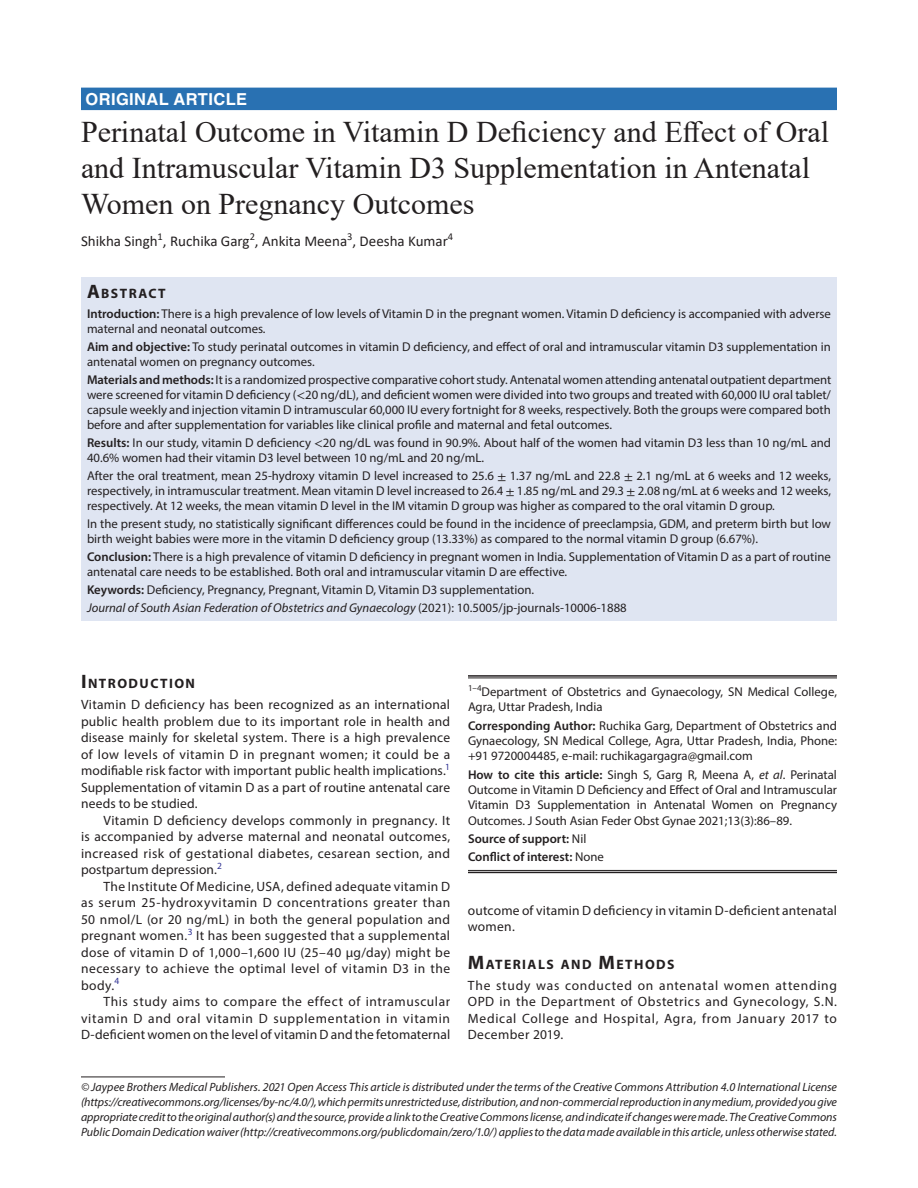
<style>
.page{position:relative;width:918px;height:1188px;background:#fff}
.page>*{position:absolute;margin:0;border:0;box-sizing:border-box;transform-origin:0 0}
.t1{font:30px/36px "Times New Roman";color:#231f20}
.JSAFOG-ART{font:700 16.5px "Helvetica LT Std";letter-spacing:.025em;color:#fff}
.AuthorName{font:15px "Calibri";color:#231f20}
.Head-1{font:700 13.65px "Myriad Pro";letter-spacing:.105em;color:#231f20}
.AbstractTitle{font:700 13.65px "Myriad Pro";letter-spacing:.105em;color:#231f20}
.Para-Indent{font:13.5px/16.5px "Myriad Pro";letter-spacing:.015em;color:#231f20;text-align:justify}
.Para-NoIndent{font:13.5px/16.5px "Myriad Pro";letter-spacing:.02em;color:#231f20;text-align:justify}
.Keywords{font:12.75px/15px "Myriad Pro";color:#231f20}
.Corollary-Para{font:12.75px/15.3px "Myriad Pro";color:#231f20;text-align:justify}
.JT_DOI{font:italic 12.75px "Myriad Pro";color:#231f20}
.Affiliation-first{font:12.75px/15.3px "Myriad Pro";color:#231f20}
.Affiliation-foot-las{font:600 12.75px "Myriad Pro";color:#231f20}
.Corollary-Para-2{font:600 12.75px "Myriad Pro";color:#231f20}
.FootNote{font:italic 12px/15px "Myriad Pro";color:#231f20;text-align:justify}
.s1{font-size:19.5px}
.s2{font-weight:600}
.s3{font-family:"STIX General"}
.s4{font-style:normal}
.s5{font-style:italic}
.s6{font-weight:400}
</style>
<div class="page">
<div style="left:81px;top:88px;width:756px;height:22px;background:#2971b2"></div>
<div style="left:81px;top:278px;width:756px;height:25px;background:#dfe5f2"></div>
<div style="left:81px;top:302px;width:756px;height:40px;background:#dfe5f2"></div>
<div style="left:81px;top:335px;width:756px;height:40px;background:#dfe5f2"></div>
<div style="left:81px;top:368px;width:756px;height:70px;background:#dfe5f2"></div>
<div style="left:81px;top:431px;width:756px;height:40px;background:#dfe5f2"></div>
<div style="left:81px;top:464px;width:756px;height:55px;background:#dfe5f2"></div>
<div style="left:81px;top:512px;width:756px;height:40px;background:#dfe5f2"></div>
<div style="left:81px;top:545px;width:756px;height:40px;background:#dfe5f2"></div>
<div style="left:81px;top:578px;width:756px;height:25px;background:#dfe5f2"></div>
<div style="left:81px;top:596px;width:756px;height:25px;background:#dfe5f2"></div>
<hr style="left:468px;top:675px;width:369px;height:2px;background:#231f20">
<hr style="left:468px;top:678px;width:369px;height:1px;background:#231f20">
<hr style="left:468px;top:870px;width:369px;height:1px;background:#231f20">
<hr style="left:468px;top:872px;width:369px;height:1px;background:#231f20">
<hr style="left:81px;top:1077px;width:144px;height:1px;background:#231f20">
<p class="JSAFOG-ART" style="left:86px;top:89px;width:163px">ORIGINAL ARTICLE</p>
<p class="t1" style="left:81px;top:113px;width:750px">Perinatal Outcome in Vitamin D Deficiency and Effect of Oral and Intramuscular Vitamin D3 Supplementation in Antenatal<br>Women on Pregnancy Outcomes</p>
<p class="AuthorName" style="left:81px;top:230px;width:374px">Shikha Singh<sup>1</sup>, Ruchika Garg<sup>2</sup>, Ankita Meena<sup>3</sup>, Deesha Kumar<sup>4</sup></p>
<p class="AbstractTitle" style="left:87px;top:285px;width:80px"><span class="s1">A</span>BSTRACT</p>
<p class="Keywords" style="left:87px;top:306px;width:745px"><span class="s2">Introduction:</span> There is a high prevalence of low levels of Vitamin D in the pregnant women. Vitamin D deficiency is accompanied with adverse maternal and neonatal outcomes.</p>
<p class="Keywords" style="left:87px;top:339px;width:745px"><span class="s2">Aim and objective:</span> To study perinatal outcomes in vitamin D deficiency, and effect of oral and intramuscular vitamin D3 supplementation in antenatal women on pregnancy outcomes.</p>
<p class="Keywords" style="left:87px;top:372px;width:746px;text-align:justify"><span class="s2">Materials and methods:</span> It is a randomized prospective comparative cohort study. Antenatal women attending antenatal outpatient department were screened for vitamin D deficiency (<span class="s3">&lt;</span>20 ng/dL), and deficient women were divided into two groups and treated with 60,000 IU oral tablet/ capsule weekly and injection vitamin D intramuscular 60,000 IU every fortnight for 8 weeks, respectively. Both the groups were compared both before and after supplementation for variables like clinical profile and maternal and fetal outcomes.</p>
<p class="Keywords" style="left:87px;top:435px;width:746px"><span class="s2">Results:</span> In our study, vitamin D deficiency <span class="s3">&lt;</span>20 ng/dL was found in 90.9%. About half of the women had vitamin D3 less than 10 ng/mL and<br>40.6% women had their vitamin D3 level between 10 ng/mL and 20 ng/mL.</p>
<p class="Keywords" style="left:87px;top:468px;width:746px;text-align:justify">After the oral treatment, mean 25-hydroxy vitamin D level increased to 25.6 <span class="s3">±</span> 1.37 ng/mL and 22.8 <span class="s3">±</span> 2.1 ng/mL at 6 weeks and 12 weeks, respectively, in intramuscular treatment. Mean vitamin D level increased to 26.4 <span class="s3">±</span> 1.85 ng/mL and 29.3 <span class="s3">±</span> 2.08 ng/mL at 6 weeks and 12 weeks, respectively. At 12 weeks, the mean vitamin D level in the IM vitamin D group was higher as compared to the oral vitamin D group.</p>
<p class="Keywords" style="left:87px;top:516px;width:745px">In the present study, no statistically significant differences could be found in the incidence of preeclampsia, GDM, and preterm birth but low birth weight babies were more in the vitamin D deficiency group (13.33%) as compared to the normal vitamin D group (6.67%).</p>
<p class="Keywords" style="left:87px;top:549px;width:745px"><span class="s2">Conclusion:</span> There is a high prevalence of vitamin D deficiency in pregnant women in India. Supplementation of Vitamin D as a part of routine antenatal care needs to be established. Both oral and intramuscular vitamin D are effective.</p>
<p class="Keywords" style="left:87px;top:582px;width:449px"><span class="s2">Keywords:</span> Deficiency, Pregnancy, Pregnant, Vitamin D, Vitamin D3 supplementation.</p>
<p class="JT_DOI" style="left:87px;top:600px;width:541px">Journal of South Asian Federation of Obstetrics and Gynaecology <span class="s4">(2021): 10.5005/jp-journals-10006-1888</span></p>
<p class="Head-1" style="left:81px;top:675px;width:116px"><span class="s1">I</span>NTRODUCTION</p>
<p class="Para-NoIndent" style="left:81px;top:696px;width:371px">Vitamin D deficiency has been recognized as an international public health problem due to its important role in health and disease mainly for skeletal system. There is a high prevalence of low levels of vitamin D in pregnant women; it could be a modifiable risk factor with important public health implications.<sup>1<br></sup>Supplementation of vitamin D as a part of routine antenatal care needs to be studied.</p>
<p class="Para-Indent" style="left:81px;top:812px;width:371px;text-indent:22px">Vitamin D deficiency develops commonly in pregnancy. It is accompanied by adverse maternal and neonatal outcomes, increased risk of gestational diabetes, cesarean section, and postpartum depression.<sup>2</sup></p>
<p class="Para-Indent" style="left:81px;top:878px;width:371px;text-indent:23px">The Institute Of Medicine, USA, defined adequate vitamin D as serum 25-hydroxyvitamin D concentrations greater than 50 nmol/L (or 20 ng/mL) in both the general population and pregnant women.<sup>3</sup> It has been suggested that a supplemental dose of vitamin D of 1,000–1,600 IU (25–40 µg/day) might be necessary to achieve the optimal level of vitamin D3 in the body.<sup>4</sup></p>
<p class="Para-Indent" style="left:81px;top:993px;width:371px;text-indent:22px">This study aims to compare the effect of intramuscular vitamin D and oral vitamin D supplementation in vitamin D-deficient women on the level of vitamin D and the fetomaternal</p>
<p class="Affiliation-first" style="left:468px;top:684px;width:370px"><sup>1–4</sup>Department of Obstetrics and Gynaecology, SN Medical College,<br>Agra, Uttar Pradesh, India</p>
<p class="Corollary-Para" style="left:468px;top:718px;width:371px"><span class="s2">Corresponding Author:</span> Ruchika Garg, Department of Obstetrics and Gynaecology, SN Medical College, Agra, Uttar Pradesh, India, Phone: +91 9720004485, e-mail: ruchikagargagra@gmail.com</p>
<p class="Corollary-Para" style="left:468px;top:767px;width:371px"><span class="s2">How to cite this article:</span> Singh S, Garg R, Meena A, <span class="s5">et al</span>. Perinatal Outcome in Vitamin D Deficiency and Effect of Oral and Intramuscular Vitamin D3 Supplementation in Antenatal Women on Pregnancy Outcomes. J South Asian Feder Obst Gynae 2021;13(3):86–89.</p>
<p class="Corollary-Para-2" style="left:468px;top:830px;width:120px">Source of support: <span class="s6">Nil</span></p>
<p class="Affiliation-foot-las" style="left:468px;top:849px;width:137px">Conflict of interest: <span class="s6">None</span></p>
<p class="Para-Indent" style="left:468px;top:902px;width:371px">outcome of vitamin D deficiency in vitamin D-deficient antenatal women.</p>
<p class="Head-1" style="left:468px;top:955px;width:208px"><span class="s1">M</span>ATERIALS AND <span class="s1">M</span>ETHODS</p>
<p class="Para-NoIndent" style="left:468px;top:977px;width:371px">The study was conducted on antenatal women attending OPD in the Department of Obstetrics and Gynecology, S.N.<br>Medical College and Hospital, Agra, from January 2017 to December 2019.</p>
<p class="FootNote" style="left:81px;top:1079px;width:758px">© Jaypee Brothers Medical Publishers. 2021 Open Access This article is distributed under the terms of the Creative Commons Attribution 4.0 International License (https://creativecommons.org/licenses/by-nc/4.0/), which permits unrestricted use, distribution, and non-commercial reproduction in any medium, provided you give appropriate credit to the original author(s) and the source, provide a link to the Creative Commons license, and indicate if changes were made. The Creative Commons Public Domain Dedication waiver (http://creativecommons.org/publicdomain/zero/1.0/) applies to the data made available in this article, unless otherwise stated.</p>
</div>
